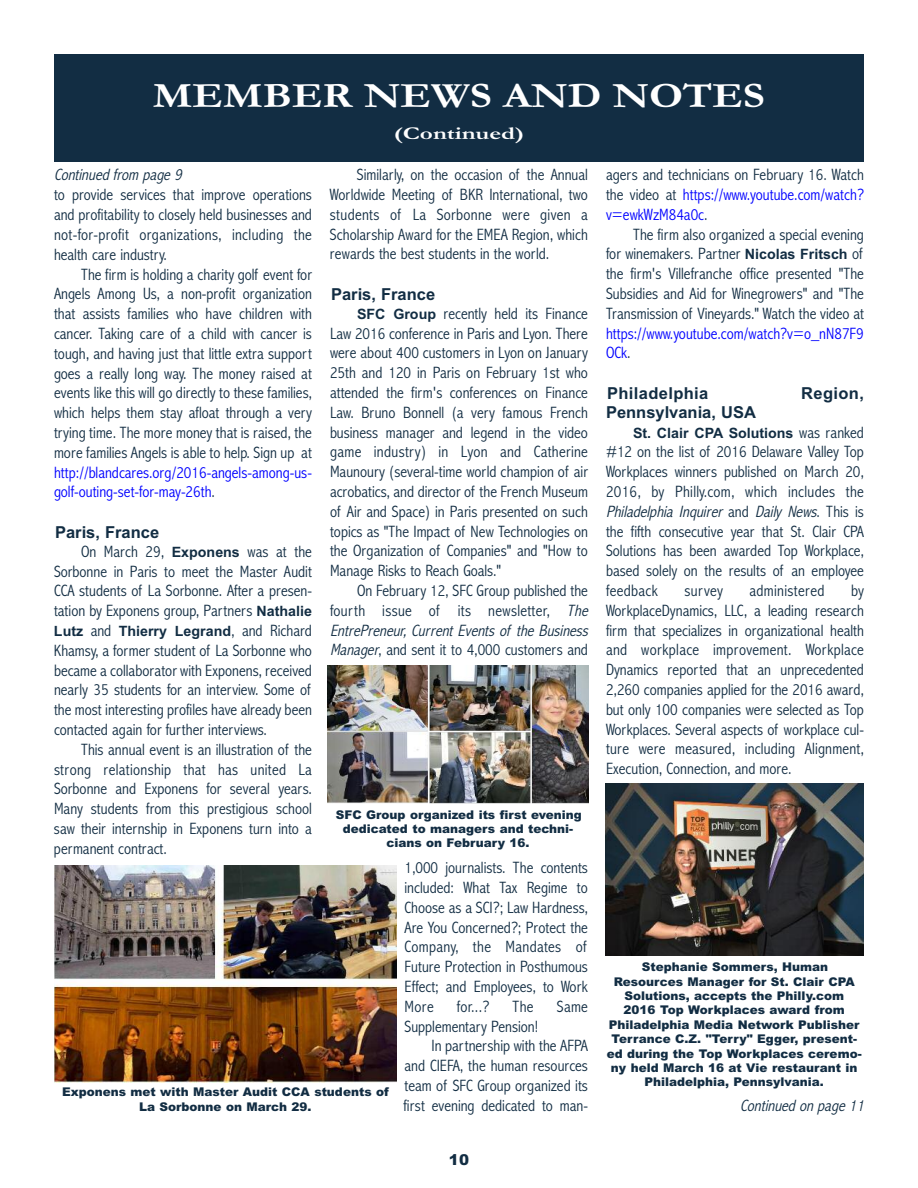
<style>
.page{position:relative;width:918px;height:1188px;background:#fff}
.page>*{position:absolute;margin:0;border:0;box-sizing:border-box;transform-origin:0 0}
.t1{font:700 36px "Garamond";color:#fff;scale:1.2 1}
.t2{font:700 18px "Garamond";color:#fff;scale:1.4 1}
.t3{font:300 condensed 16.5px/19.8px "Abadi";color:#122d43;text-align:justify}
.t4{font:300 condensed 16.5px/19.8px "Abadi";color:#00f}
.t5{font:700 16.5px "Arial";color:#122d43}
.t6{font:italic 300 condensed 16.5px "Abadi";color:#122d43}
.t7{font:700 16.5px "Arial";letter-spacing:.02em;color:#122d43}
.t8{font:300 condensed 16.5px "Abadi";letter-spacing:.02em;color:#122d43}
.t9{font:900 15px "Arial";color:#122d43}
.t10{font:700 14.25px "Arial";color:#122d43}
.t11{font:900 12px/14.4px "Arial";color:#122d43;text-align:center}
.s1{color:#122d43}
.s2{font-family:"Arial";font-weight:700;font-stretch:normal;font-size:14.25px}
.s3{font-family:"Abadi";font-weight:300;font-stretch:condensed;font-size:16.5px}
.s4{font-style:italic}
.s5{color:#00f}
</style>
<div class="page">
<div style="left:54px;top:54px;width:810px;height:108px;background:#122d43"></div>
<img style="left:327px;top:666px;width:262px;height:137px">
<img style="left:605px;top:783px;width:259px;height:173px">
<img style="left:54px;top:866px;width:343px;height:216px">
<h1 class="t1" style="left:153px;top:74px;width:512px">MEMBER NEWS AND NOTES</h1>
<p class="t2" style="left:394px;top:122px;width:95px">(Continued)</p>
<p class="t6" style="left:54px;top:165px;width:133px">Continued from page 9</p>
<p class="t3" style="left:54px;top:185px;width:259px">to provide services that improve operations and profitability to closely held businesses and not-for-profit organizations, including the health care industry.</p>
<p class="t3" style="left:54px;top:264px;width:259px;text-indent:27px">The firm is holding a charity golf event for Angels Among Us, a non-profit organization that assists families who have children with cancer. Taking care of a child with cancer is tough, and having just that little extra support goes a really long way. The money raised at events like this will go directly to these families, which helps them stay afloat through a very trying time. The more money that is raised, the more families Angels is able to help. Sign up at</p>
<p class="t4" style="left:54px;top:462px;width:259px">http://blandcares.org/2016-angels-among-us&shy;golf-outing-set-for-may-26th<span class="s1">.</span></p>
<p class="t5" style="left:55px;top:522px;width:106px">Paris, France</p>
<p class="t3" style="left:54px;top:541px;width:259px;text-indent:27px">On March 29, <span class="s2">Exponens</span> was at the Sorbonne in Paris to meet the Master Audit CCA students of La Sorbonne. After a presen&shy;tation by Exponens group, Partners <span class="s2">Nathalie</span></p>
<p class="t10" style="left:54px;top:623px;width:259px">Lutz <span class="s3">and</span> Thierry Legrand<span class="s3">, and Richard</span></p>
<p class="t3" style="left:54px;top:640px;width:259px">Khamsy, a former student of La Sorbonne who became a collaborator with Exponens, received nearly 35 students for an interview. Some of the most interesting profiles have already been contacted again for further interviews.</p>
<p class="t3" style="left:54px;top:739px;width:260px;text-indent:27px">This annual event is an illustration of the strong relationship that has united La Sorbonne and Exponens for several years.<br>Many students from this prestigious school saw their internship in Exponens turn into a permanent contract.</p>
<p class="t3" style="left:330px;top:165px;width:259px;text-indent:27px">Similarly, on the occasion of the Annual Worldwide Meeting of BKR International, two students of La Sorbonne were given a Scholarship Award for the EMEA Region, which rewards the best students in the world.</p>
<p class="t5" style="left:331px;top:284px;width:106px">Paris, France</p>
<p class="t3" style="left:330px;top:303px;width:259px;text-indent:27px"><span class="s2">SFC Group</span> recently held its Finance Law 2016 conference in Paris and Lyon. There were about 400 customers in Lyon on January 25th and 120 in Paris on February 1st who attended the firm's conferences on Finance Law. Bruno Bonnell (a very famous French business manager and legend in the video game industry) in Lyon and Catherine Maunoury (several-time world champion of air acrobatics, and director of the French Museum of Air and Space) in Paris presented on such topics as "The Impact of New Technologies on the Organization of Companies" and "How to Manage Risks to Reach Goals."</p>
<p class="t3" style="left:330px;top:580px;width:264px;text-align:left;text-indent:27px">On February 12, SFC Group published the fourth issue of its newsletter, <span class="s4">The EntrePreneur, Current Events of the Business Manager</span>, and sent it to 4,000 customers and</p>
<p class="t11" style="left:336px;top:807px;width:248px">SFC Group organized its first evening dedicated to managers and techni&shy;cians on February 16.</p>
<p class="t11" style="left:62px;top:1085px;width:328px">Exponens met with Master Audit CCA students of<br>La Sorbonne on March 29.</p>
<p class="t3" style="left:404px;top:858px;width:185px">1,000 journalists. The contents included: What Tax Regime to Choose as a SCI?; Law Hardness, Are You Concerned?; Protect the Company, the Mandates of Future Protection in Posthumous Effect; and Employees, to Work More</p>
<p class="t3" style="left:457px;top:996px;width:34px">for...?</p>
<p class="t3" style="left:512px;top:996px;width:23px">The</p>
<p class="t3" style="left:557px;top:996px;width:33px">Same</p>
<p class="t3" style="left:404px;top:1016px;width:135px">Supplementary Pension!</p>
<p class="t3" style="left:431px;top:1036px;width:158px">In partnership with the AFPA</p>
<p class="t3" style="left:404px;top:1056px;width:185px">and CIEFA, the human resources</p>
<p class="t3" style="left:404px;top:1075px;width:185px">team of SFC Group organized its</p>
<p class="t3" style="left:404px;top:1095px;width:186px">first evening dedicated to man-</p>
<p class="t9" style="left:449px;top:1151px;width:22px">10</p>
<p class="t3" style="left:606px;top:165px;width:259px">agers and technicians on February 16. Watch the video at <span class="s5">https://www.youtube.com/watch? v=ewkWzM84a0c</span>.</p>
<p class="t3" style="left:606px;top:224px;width:259px;text-indent:27px">The firm also organized a special evening for winemakers. Partner <span class="s2">Nicolas Fritsch</span> of the firm's Villefranche office presented "The Subsidies and Aid for Winegrowers" and "The Transmission of Vineyards." Watch the video at</p>
<p class="t4" style="left:606px;top:323px;width:259px">https://www.youtube.com/watch?v=o_nN87F9<br>OCk<span class="s1">.</span></p>
<p class="t7" style="left:607px;top:383px;width:103px">Philadelphia</p>
<p class="t5" style="left:801px;top:383px;width:64px">Region,</p>
<p class="t5" style="left:606px;top:403px;width:151px">Pennsylvania, USA</p>
<p class="t10" style="left:633px;top:424px;width:232px">St. Clair CPA Solutions <span class="s3">was ranked</span></p>
<p class="t3" style="left:606px;top:442px;width:259px">#12 on the list of 2016 Delaware Valley Top Workplaces winners published on March 20, 2016, by Philly.com, which includes the <span class="s4">Philadelphia Inquirer</span> a n d <span class="s4">Daily News</span>. T h i s i s the fifth consecutive year that St. Clair CPA Solutions has been awarded Top Workplace, based solely on the results of an employee feedback</p>
<p class="t3" style="left:606px;top:580px;width:259px;text-indent:245px">by WorkplaceDynamics, LLC, a leading research firm that specializes in organizational health and workplace improvement. Workplace Dynamics reported that an unprecedented 2,260 companies applied for the 2016 award, but only 100 companies were selected as Top Workplaces. Several aspects of workplace cul&shy;ture were measured, including Alignment, Execution, Connection, and more.</p>
<p class="t3" style="left:685px;top:580px;width:40px">survey</p>
<p class="t8" style="left:750px;top:581px;width:76px">administered</p>
<p class="t11" style="left:607px;top:960px;width:256px">Stephanie Sommers, Human Resources Manager for St. Clair CPA Solutions, accepts the Philly.com<br>2016 Top Workplaces award from Philadelphia Media Network Publisher Terrance C.Z. "Terry" Egger, present&shy;ed during the Top Workplaces ceremo&shy;ny held March 16 at Vie restaurant in Philadelphia, Pennsylvania.</p>
<p class="t6" style="left:740px;top:1096px;width:129px">Continued on page 11</p>
</div>
